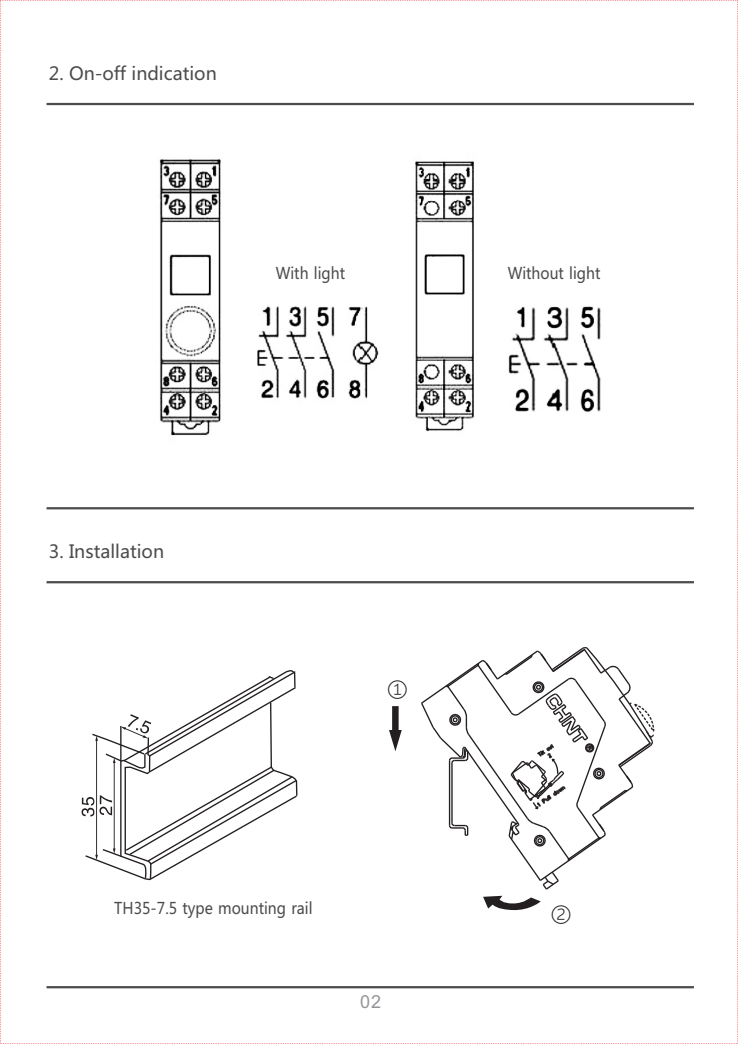
<style>
.page{position:relative;width:738px;height:1044px;background:#fff}
.page>*{position:absolute;margin:0;border:0;box-sizing:border-box;transform-origin:0 0}
.t1{font:300 20px "Microsoft Ya Hei";color:#231f20}
.t2{font:18px "Microsoft Ya Hei";color:#4b4c4d}
.t3{font:18px "Arial";color:#939598}
.t4{font:16px "Microsoft Ya Hei";color:#4b4c4d;scale:.9 1}
</style>
<div class="page">
<hr style="left:46px;top:985px;width:647px;height:3px;background:#4b4c4d">
<hr style="left:46px;top:103px;width:647px;height:2px;background:#4b4c4d">
<hr style="left:46px;top:507px;width:647px;height:2px;background:#4b4c4d">
<hr style="left:46px;top:581px;width:647px;height:2px;background:#4b4c4d">
<img style="left:159px;top:159px;width:220px;height:277px">
<img style="left:415px;top:161px;width:186px;height:271px">
<svg style="left:81px;top:670px;width:217px;height:210px"></svg>
<svg style="left:389px;top:706px;width:12px;height:45px"></svg>
<svg style="left:421px;top:647px;width:234px;height:263px"></svg>
<p class="t2" style="left:49px;top:65px;width:169px">2. On-off indication</p>
<p class="t4" style="left:275px;top:266px;width:78px">With light</p>
<p class="t4" style="left:507px;top:266px;width:104px">Without light</p>
<p class="t2" style="left:49px;top:543px;width:117px">3. Installation</p>
<p class="t1" style="left:387px;top:679px;width:21px">①</p>
<p class="t4" style="left:114px;top:901px;width:222px">TH35-7.5 type mounting rail</p>
<p class="t3" style="left:360px;top:994px;width:23px">02</p>
<p class="t1" style="left:550px;top:904px;width:21px">②</p>
</div>
